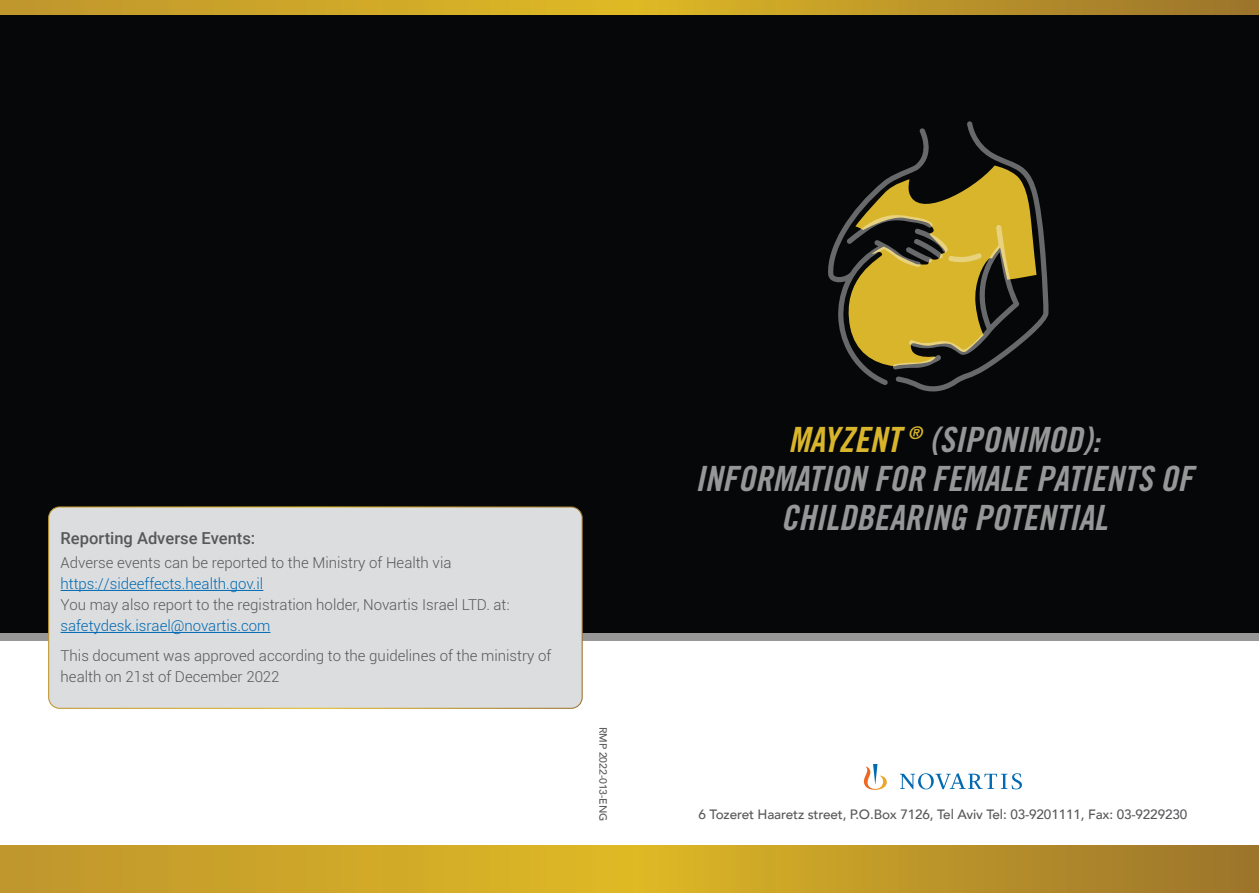
<style>
.page{position:relative;width:1259px;height:893px;background:#fff}
.page>*{position:absolute;margin:0;border:0;box-sizing:border-box;transform-origin:0 0}
.t1{font:italic 34.8px/39px "Trade Gothic LT Std Bd Cn 20";color:#979797;text-align:center}
.t2{font:500 16.5px "Roboto";color:#57585a}
.t3{font:300 15px/21px "Roboto";color:#57585a}
.t4{font:300 15px "Roboto";color:#006ab2}
.t5{font:500 13.5px "Avenir";letter-spacing:-.01em;color:#57585a}
.t6{font:500 10.5px "Avenir";letter-spacing:-.01em;color:#57585a}
.s1{color:#d9b52b}
</style>
<div class="page">
<div style="left:0;top:615px;width:1259px;height:26px;background:#979797"></div>
<div style="left:0;top:0;width:1259px;height:632px;background:#050709"></div>
<svg style="left:0;top:845px;width:1259px;height:48px;background:#c59e28"></svg>
<svg style="left:864px;top:764px;width:158px;height:26px"></svg>
<svg style="left:0;top:0;width:1259px;height:15px;background:#c59e28"></svg>
<svg style="left:828px;top:121px;width:220px;height:271px"></svg>
<div style="left:49px;top:507px;width:533px;height:201px;background:#dcdddf;border-radius:11px"></div>
<div style="left:48px;top:506px;width:535px;height:203px;border:1px solid #fff;border-radius:11px"></div>
<hr style="left:61px;top:590px;width:202px;height:1px;background:#006ab2">
<hr style="left:61px;top:632px;width:209px;height:1px;background:#006ab2">
<p class="t2" style="left:61px;top:527px;width:196px">Reporting Adverse Events:</p>
<p class="t3" style="left:61px;top:552px;width:392px">Adverse events can be reported to the Ministry of Health via</p>
<p class="t4" style="left:61px;top:574px;width:204px">https://sideeffects.health.gov.il</p>
<p class="t3" style="left:61px;top:594px;width:450px">You may also report to the registration holder, Novartis Israel LTD. at:</p>
<p class="t4" style="left:61px;top:616px;width:211px">safetydesk.israel@novartis.com</p>
<p class="t3" style="left:61px;top:644px;width:492px">This document was approved according to the guidelines of the ministry of health on 21st of December 2022</p>
<p class="t6" style="left:612px;top:727px;width:95px;rotate:90deg">RMP 2022-013-ENG</p>
<h1 class="t1" style="left:695px;top:420px;width:508px"><span class="s1">MAYZENT</span><sup>®</sup> (SIPONIMOD):<br>INFORMATION FOR FEMALEPATIENTSOF<br>CHILDBEARING POTENTIAL</h1>
<p class="t5" style="left:698px;top:802px;width:490px">6 Tozeret Haaretz street, P.O.Box 7126, Tel Aviv Tel: 03-9201111, Fax: 03-9229230</p>
</div>
